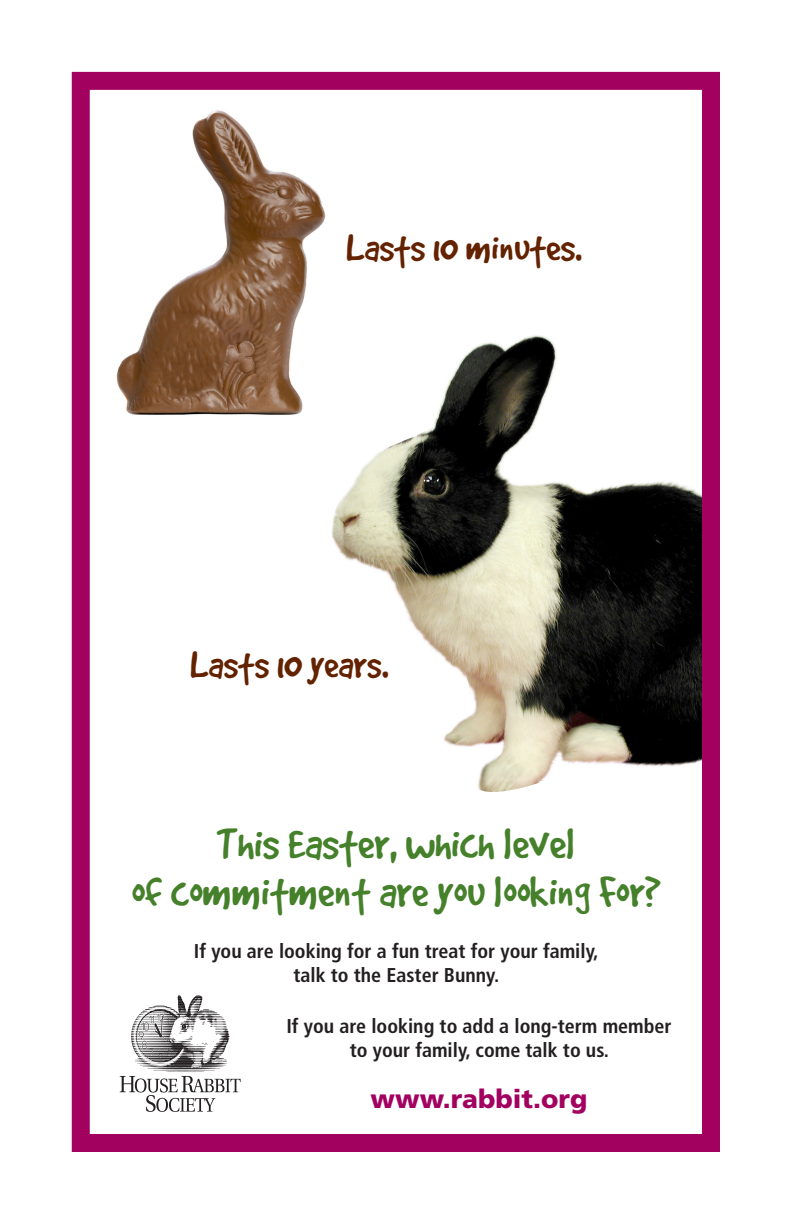
<style>
.page{position:relative;width:792px;height:1224px;background:#fff}
.page>*{position:absolute;margin:0;border:0;box-sizing:border-box;transform-origin:0 0}
.t1{font:48px/48px "Good Dog Plain";color:#45802a;text-align:center}
.t2{font:42px "Good Dog Plain";color:#632200}
.t3{font:900 26px "Frutiger";color:#a20160}
.t4{font:700 condensed 20px/24px "Frutiger";color:#231f20;text-align:center}
</style>
<div class="page">
<img style="left:116px;top:110px;width:210px;height:305px">
<img style="left:119px;top:995px;width:122px;height:117px">
<img style="left:331px;top:335px;width:370px;height:457px">
<div style="left:72px;top:72px;width:648px;height:1080px;border:18px solid #a20160"></div>
<p class="t2" style="left:346px;top:234px;width:237px">Lasts 10 minutes.</p>
<p class="t2" style="left:190px;top:652px;width:199px">Lasts 10 years.</p>
<p class="t1" style="left:131px;top:824px;width:531px">This Easter, which level<br>of commitment are you looking For?</p>
<p class="t4" style="left:194px;top:939px;width:406px">If you are looking for a fun treat for your family, talk to the Easter Bunny.</p>
<p class="t4" style="left:286px;top:1014px;width:387px">If you are looking to add a long-term member to your family, come talk to us.</p>
<p class="t3" style="left:371px;top:1083px;width:218px">www.rabbit.org</p>
</div>
